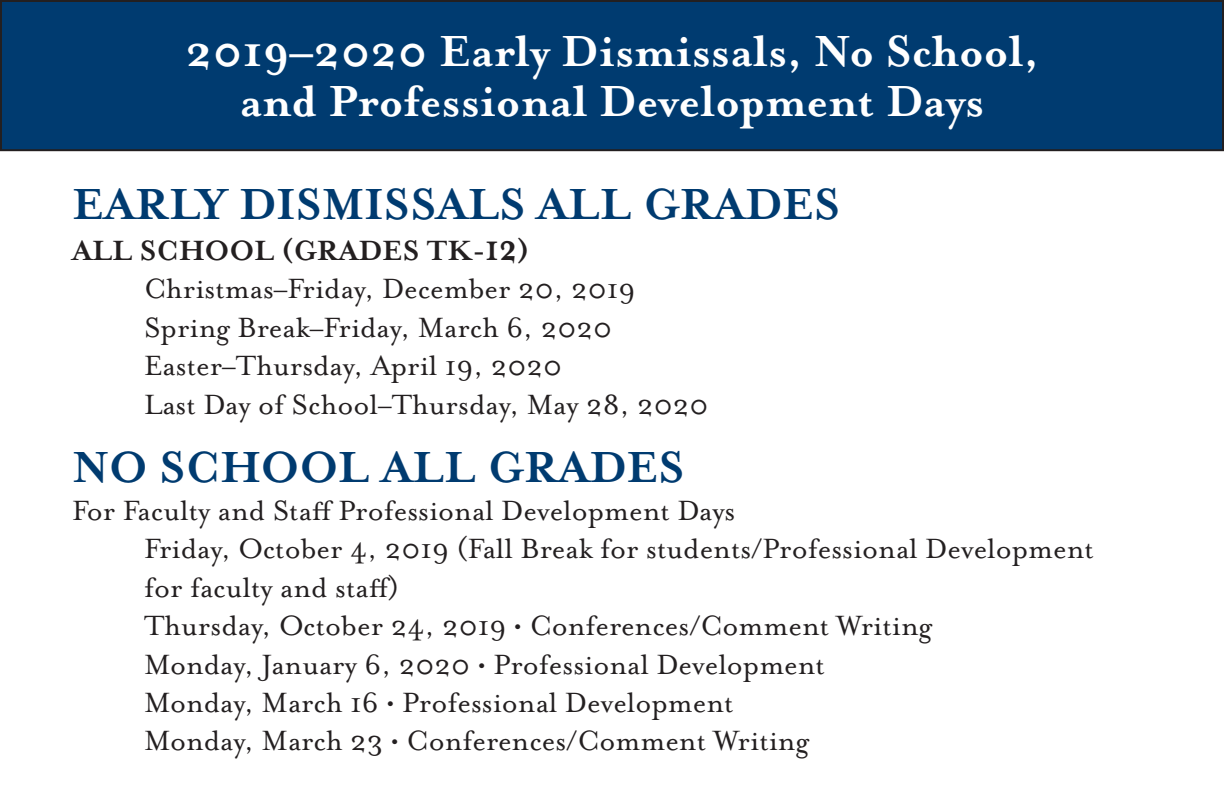
<style>
.page{position:relative;width:1224px;height:792px;background:#fff}
.page>*{position:absolute;margin:0;border:0;box-sizing:border-box;transform-origin:0 0}
.t1{font:700 50px "Mrs Eaves OT";color:#fff}
.t2{font:700 50px "Mrs Eaves OT";color:#003b70}
.t3{font:32px/38.4px "Mrs Eaves OT";color:#231f20}
.t4{font:700 32px "Mrs Eaves OT";color:#231f20}
.s1{font-size:42.4px}
</style>
<div class="page">
<div style="left:1px;top:1px;width:1222px;height:149px;background:#003b70"></div>
<div style="left:0;top:0;width:1224px;height:151px;border:2px solid #231f20"></div>
<p class="t1" style="left:185px;top:24px;width:855px">2019–2020 Early Dismissals, No School,</p>
<p class="t1" style="left:240px;top:74px;width:746px">and Professional Development Days</p>
<p class="t2" style="left:72px;top:177px;width:770px">EARLY DISMISSALS ALL GRADES</p>
<p class="t4" style="left:72px;top:233px;width:459px">ALL SCHOOL (GRADES TK-<span class="s1">12</span>)</p>
<p class="t3" style="left:144px;top:270px;width:493px">Christmas–Friday, December 20, 2019</p>
<p class="t3" style="left:144px;top:308px;width:469px">Spring Break–Friday, March 6, 2020</p>
<p class="t3" style="left:144px;top:347px;width:419px">Easter–Thursday, April 19, 2020</p>
<p class="t3" style="left:144px;top:385px;width:566px">Last Day of School–Thursday, May 28, 2020</p>
<p class="t2" style="left:72px;top:440px;width:614px">NO SCHOOL ALL GRADES</p>
<p class="t3" style="left:72px;top:492px;width:665px">For Faculty and Staff Professional Development Days</p>
<p class="t3" style="left:144px;top:530px;width:951px">Friday, October 4, 2019 (Fall Break for students/Professional Development for faculty and staff)</p>
<p class="t3" style="left:144px;top:607px;width:790px">Thursday, October 24, 2019 • Conferences/Comment Writing Monday, January 6, 2020 • Professional Development Monday, March 16 • Professional Development<br>Monday, March 23 • Conferences/Comment Writing</p>
</div>
